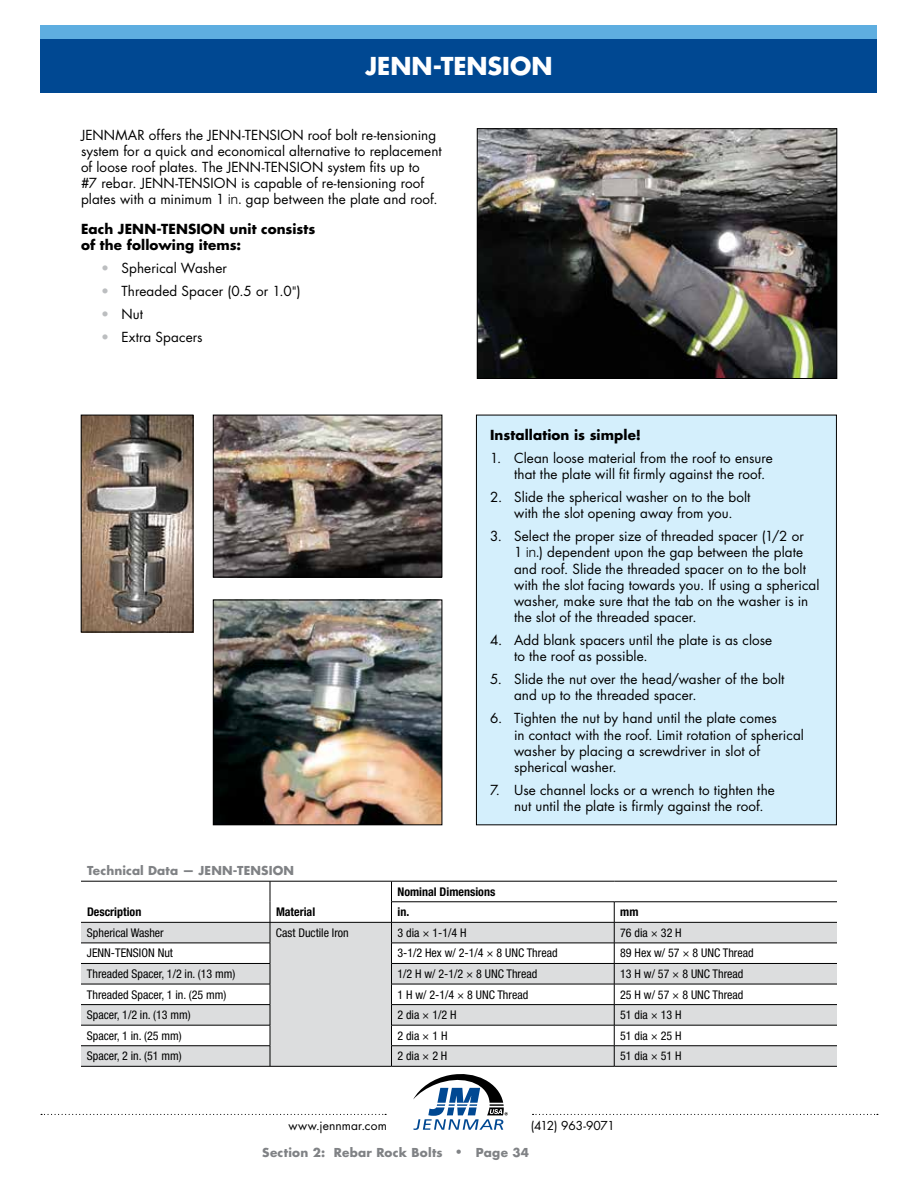
<style>
.page{position:relative;width:918px;height:1188px;background:#fff}
.page>*{position:absolute;margin:0;border:0;box-sizing:border-box;transform-origin:0 0}
.t1{font:700 24px "Futura Std";color:#fff}
.t2{font:13.5px/16.2px "Futura Std";letter-spacing:.005em;color:#000}
.t3{font:700 13.5px/16.2px "Futura Std";letter-spacing:.005em;color:#000}
.t4{font:condensed 12px "Helvetica Neue LT Std";color:#000}
.t5{font:700 12px "Futura Std";letter-spacing:.015em;color:#808285}
.t6{font:700 condensed 12px/20.5px "Helvetica Neue LT Std";color:#000}
.t7{font:12px "Futura Std";letter-spacing:.005em;color:#000}
.t8{font:12px "Futura Std";letter-spacing:-.03em;color:#000}
.s1{font-family:"Helvetica Neue LT Std";font-weight:300}
.s2{color:#bcbec0}
.s3{font-family:"Helvetica Neue LT Std";font-weight:400}
</style>
<div class="page">
<div style="left:40px;top:25px;width:838px;height:68px;background:#004892"></div>
<svg style="left:413px;top:1074px;width:95px;height:56px"></svg>
<svg style="left:41px;top:1114px;width:345px;height:1px"></svg>
<svg style="left:533px;top:1114px;width:345px;height:1px"></svg>
<div style="left:40px;top:25px;width:838px;height:14px;background:#5eaee0"></div>
<div style="left:476px;top:415px;width:360px;height:410px;background:#d4effc"></div>
<div style="left:476px;top:415px;width:361px;height:410px;border:1px solid #000"></div>
<img style="left:479px;top:130px;width:356px;height:247px">
<div style="left:477px;top:128px;width:360px;height:251px;border:1px solid #000"></div>
<img style="left:215px;top:602px;width:225px;height:221px">
<div style="left:213px;top:600px;width:229px;height:225px;border:1px solid #000"></div>
<img style="left:215px;top:417px;width:225px;height:158px">
<div style="left:213px;top:415px;width:229px;height:162px;border:1px solid #000"></div>
<img style="left:83px;top:417px;width:108px;height:213px">
<div style="left:81px;top:415px;width:112px;height:217px;border:1px solid #000"></div>
<svg style="left:81px;top:923px;width:756px;height:143px;fill:#dcddde"></svg>
<hr style="left:81px;top:881px;width:189px;height:1px;background:#000">
<hr style="left:270px;top:881px;width:122px;height:1px;background:#000">
<hr style="left:392px;top:881px;width:222px;height:1px;background:#000">
<hr style="left:614px;top:881px;width:223px;height:1px;background:#000">
<hr style="left:391px;top:902px;width:223px;height:1px;background:#000">
<hr style="left:614px;top:902px;width:223px;height:1px;background:#000">
<hr style="left:81px;top:922px;width:189px;height:1px;background:#000">
<hr style="left:270px;top:922px;width:122px;height:1px;background:#000">
<hr style="left:392px;top:922px;width:222px;height:1px;background:#000">
<hr style="left:614px;top:922px;width:223px;height:1px;background:#000">
<hr style="left:81px;top:943px;width:189px;height:1px;background:#000">
<hr style="left:391px;top:943px;width:223px;height:1px;background:#000">
<hr style="left:614px;top:943px;width:223px;height:1px;background:#000">
<hr style="left:81px;top:963px;width:189px;height:1px;background:#000">
<hr style="left:391px;top:963px;width:223px;height:1px;background:#000">
<hr style="left:614px;top:963px;width:223px;height:1px;background:#000">
<hr style="left:81px;top:984px;width:189px;height:1px;background:#000">
<hr style="left:391px;top:984px;width:223px;height:1px;background:#000">
<hr style="left:614px;top:984px;width:223px;height:1px;background:#000">
<hr style="left:81px;top:1004px;width:189px;height:1px;background:#000">
<hr style="left:391px;top:1004px;width:223px;height:1px;background:#000">
<hr style="left:614px;top:1004px;width:223px;height:1px;background:#000">
<hr style="left:81px;top:1025px;width:189px;height:1px;background:#000">
<hr style="left:391px;top:1025px;width:223px;height:1px;background:#000">
<hr style="left:614px;top:1025px;width:223px;height:1px;background:#000">
<hr style="left:81px;top:1045px;width:189px;height:1px;background:#000">
<svg style="left:270px;top:881px;width:1px;height:185px"></svg>
<hr style="left:391px;top:1045px;width:223px;height:1px;background:#000">
<svg style="left:391px;top:881px;width:1px;height:185px"></svg>
<hr style="left:614px;top:1045px;width:223px;height:1px;background:#000">
<svg style="left:614px;top:902px;width:1px;height:164px"></svg>
<hr style="left:81px;top:1066px;width:189px;height:1px;background:#000">
<hr style="left:270px;top:1066px;width:122px;height:1px;background:#000">
<hr style="left:392px;top:1066px;width:222px;height:1px;background:#000">
<hr style="left:614px;top:1066px;width:223px;height:1px;background:#000">
<h1 class="t1" style="left:366px;top:50px;width:188px">JENN-TENSION</h1>
<p class="t2" style="left:81px;top:127px;width:362px">JENNMAR offers the JENN-TENSION roof bolt re-tensioning system for a quick and economical alternative to replacement of loose roof plates. The JENN-TENSION system fits up to<br>#7 rebar. JENN-TENSION is capable of re-tensioning roof plates with a minimum 1 <span class="s1">in.</span> gap between the plate and roof.</p>
<p class="t3" style="left:81px;top:221px;width:236px">Each JENN-TENSION unit consists of the following items:</p>
<p class="t2" style="left:101px;top:260px;width:127px"><span class="s2">•</span> Spherical Washer</p>
<p class="t2" style="left:101px;top:283px;width:201px"><span class="s2">•</span> Threaded Spacer (0.5 or 1.0<span class="s1">"</span>)</p>
<p class="t2" style="left:101px;top:306px;width:43px"><span class="s2">•</span> Nut</p>
<p class="t2" style="left:101px;top:329px;width:103px"><span class="s2">•</span> Extra Spacers</p>
<p class="t3" style="left:490px;top:427px;width:152px">Installation is simple!</p>
<p class="t2" style="left:514px;top:450px;width:260px;text-indent:-24px">1. Clean loose material from the roof to ensure that the plate will fit firmly against the roof.</p>
<p class="t2" style="left:490px;top:489px;width:262px;text-align:center">2. Slide the spherical washer on to the bolt with the slot opening away from you.</p>
<p class="t2" style="left:514px;top:528px;width:307px;text-indent:-24px">3. Select the proper size of threaded spacer (1/2 or<br>1 <span class="s1">in.</span>) dependent upon the gap between the plate and roof. Slide the threaded spacer on to the bolt with the slot facing towards you. If using a spherical washer, make sure that the tab on the washer is in the slot of the threaded spacer.</p>
<p class="t2" style="left:514px;top:632px;width:260px;text-indent:-24px">4. Add blank spacers until the plate is as close to the roof as possible.</p>
<p class="t2" style="left:514px;top:671px;width:272px;text-indent:-24px">5. Slide the nut over the head/washer of the bolt and up to the threaded spacer.</p>
<p class="t2" style="left:514px;top:710px;width:291px;text-indent:-24px">6. Tighten the nut by hand until the plate comes<br>in contact with the roof. Limit rotation of spherical washer by placing a screwdriver in slot of spherical washer.</p>
<p class="t2" style="left:514px;top:782px;width:262px;text-indent:-24px">7. Use channel locks or a wrench to tighten the nut until the plate is firmly against the roof.</p>
<p class="t5" style="left:87px;top:863px;width:209px">Technical Data — JENN-TENSION</p>
<p class="t6" style="left:87px;top:902px;width:56px">Description</p>
<p class="t6" style="left:276px;top:902px;width:41px">Material</p>
<p class="t6" style="left:398px;top:881px;width:99px">Nominal Dimensions in.</p>
<p class="t6" style="left:620px;top:902px;width:20px">mm</p>
<p class="t4" style="left:87px;top:926px;width:78px">Spherical Washer</p>
<p class="t4" style="left:276px;top:926px;width:74px">Cast Ductile Iron</p>
<p class="t4" style="left:397px;top:926px;width:71px">3 dia × 1-1/4 H</p>
<p class="t4" style="left:620px;top:926px;width:63px">76 dia × 32 H</p>
<p class="t4" style="left:87px;top:946px;width:88px">JENN-TENSION Nut</p>
<p class="t4" style="left:397px;top:946px;width:162px">3-1/2 Hex w/ 2-1/4 × 8 UNC Thread</p>
<p class="t4" style="left:620px;top:946px;width:135px">89 Hex w/ 57 × 8 UNC Thread</p>
<p class="t4" style="left:87px;top:967px;width:150px">Threaded Spacer, 1/2 in. (13 mm)</p>
<p class="t4" style="left:397px;top:967px;width:141px">1/2 H w/ 2-1/2 × 8 UNC Thread</p>
<p class="t4" style="left:620px;top:967px;width:125px">13 H w/ 57 × 8 UNC Thread</p>
<p class="t4" style="left:87px;top:987px;width:141px">Threaded Spacer, 1 in. (25 mm)</p>
<p class="t4" style="left:397px;top:987px;width:132px">1 H w/ 2-1/4 × 8 UNC Thread</p>
<p class="t4" style="left:620px;top:987px;width:125px">25 H w/ 57 × 8 UNC Thread</p>
<p class="t4" style="left:87px;top:1008px;width:105px">Spacer, 1/2 in. (13 mm)</p>
<p class="t4" style="left:397px;top:1008px;width:61px">2 dia × 1/2 H</p>
<p class="t4" style="left:620px;top:1008px;width:63px">51 dia × 13 H</p>
<p class="t4" style="left:87px;top:1029px;width:96px">Spacer, 1 in. (25 mm)</p>
<p class="t4" style="left:397px;top:1029px;width:52px">2 dia × 1 H</p>
<p class="t4" style="left:620px;top:1029px;width:63px">51 dia × 25 H</p>
<p class="t4" style="left:87px;top:1049px;width:96px">Spacer, 2 in. (51 mm)</p>
<p class="t4" style="left:397px;top:1049px;width:52px">2 dia × 2 H</p>
<p class="t4" style="left:620px;top:1049px;width:63px">51 dia × 51 H</p>
<p class="t7" style="left:288px;top:1118px;width:100px">www.jennmar.com</p>
<p class="t8" style="left:531px;top:1118px;width:85px">(412) 963-9071</p>
<p class="t5" style="left:262px;top:1144px;width:268px">Section 2: Rebar Rock Bolts <span class="s3">•</span> Page 34</p>
</div>
